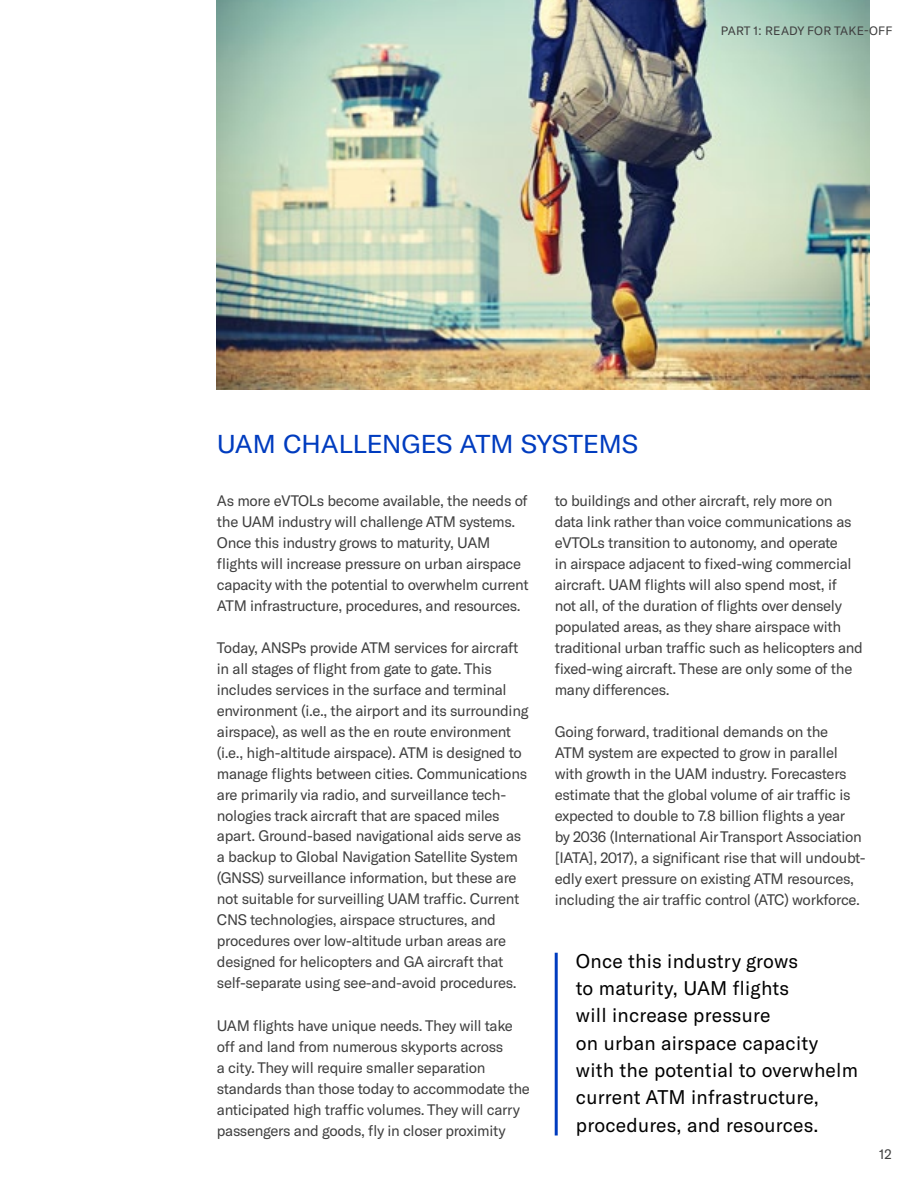
<style>
.page{position:relative;width:918px;height:1188px;background:#fff}
.page>*{position:absolute;margin:0;border:0;box-sizing:border-box;transform-origin:0 0}
.t1{font:25.5px "GT America";letter-spacing:-.015em;color:#003cbf;scale:1.05 1}
.t2{font:19.5px/27.3px "GT America";letter-spacing:.01em;color:#000}
.t3{font:15px/21px "GT America";letter-spacing:-.02em;color:#3f3f3f}
.t4{font:13.5px "GT America";color:#3f3f3f}
.t5{font:12px "GT America";letter-spacing:.02em;color:#3f3f3f}
</style>
<div class="page">
<hr style="left:555px;top:953px;width:3px;height:182px;background:#003cbf">
<img style="left:217px;top:0;width:653px;height:390px">
<p class="t5" style="left:721px;top:24px;width:173px">PART 1: READY FOR TAKE-OFF</p>
<h1 class="t1" style="left:217px;top:429px;width:403px">UAM CHALLENGES ATM SYSTEMS</h1>
<p class="t3" style="left:217px;top:490px;width:313px">As more eVTOLs become available, the needs of the UAM industry will challenge ATM systems.<br>Once this industry grows to maturity, UAM flights will increase pressure on urban airspace capacity with the potential to overwhelm current ATM infrastructure, procedures, and resources.</p>
<p class="t3" style="left:217px;top:637px;width:313px">Today, ANSPs provide ATM services for aircraft in all stages of flight from gate to gate. This includes services in the surface and terminal environment (i.e., the airport and its surrounding airspace), as well as the en route environment (i.e., high-altitude airspace). ATM is designed to manage flights between cities. Communications are primarily via radio, and surveillance tech&shy;nologies track aircraft that are spaced miles apart. Ground-based navigational aids serve as a backup to Global Navigation Satellite System (GNSS) surveillance information, but these are not suitable for surveilling UAM traffic. Current CNS technologies, airspace structures, and procedures over low-altitude urban areas are designed for helicopters and GA aircraft that self-separate using see-and-avoid procedures.</p>
<p class="t3" style="left:217px;top:1015px;width:314px">UAM flights have unique needs. They will take off and land from numerous skyports across<br>a city. They will require smaller separation standards than those today to accommodate the anticipated high traffic volumes. They will carry passengers and goods, fly in closer proximity</p>
<p class="t3" style="left:555px;top:490px;width:310px">to buildings and other aircraft, rely more on data link rather than voice communications as eVTOLs transition to autonomy, and operate<br>in airspace adjacent to fixed-wing commercial aircraft. UAM flights will also spend most, if<br>not all, of the duration of flights over densely populated areas, as they share airspace with traditional urban traffic such as helicopters and fixed-wing aircraft. These are only some of the many differences.</p>
<p class="t3" style="left:555px;top:721px;width:312px">Going forward, traditional demands on the<br>ATM system are expected to grow in parallel with growth in the UAM industry. Forecasters estimate that the global volume of air traffic is expected to double to 7.8 billion flights a year<br>by 2036 (International Air Transport Association [IATA], 2017), a significant rise that will undoubt&shy;edly exert pressure on existing ATM resources, including the air traffic control (ATC) workforce.</p>
<h2 class="t2" style="left:576px;top:947px;width:284px">Once this industry grows<br>to maturity, UAM flights<br>will increase pressure<br>on urban airspace capacity with the potential to overwhelm current ATM infrastructure, procedures, and resources.</h2>
<p class="t4" style="left:879px;top:1147px;width:14px">12</p>
</div>
